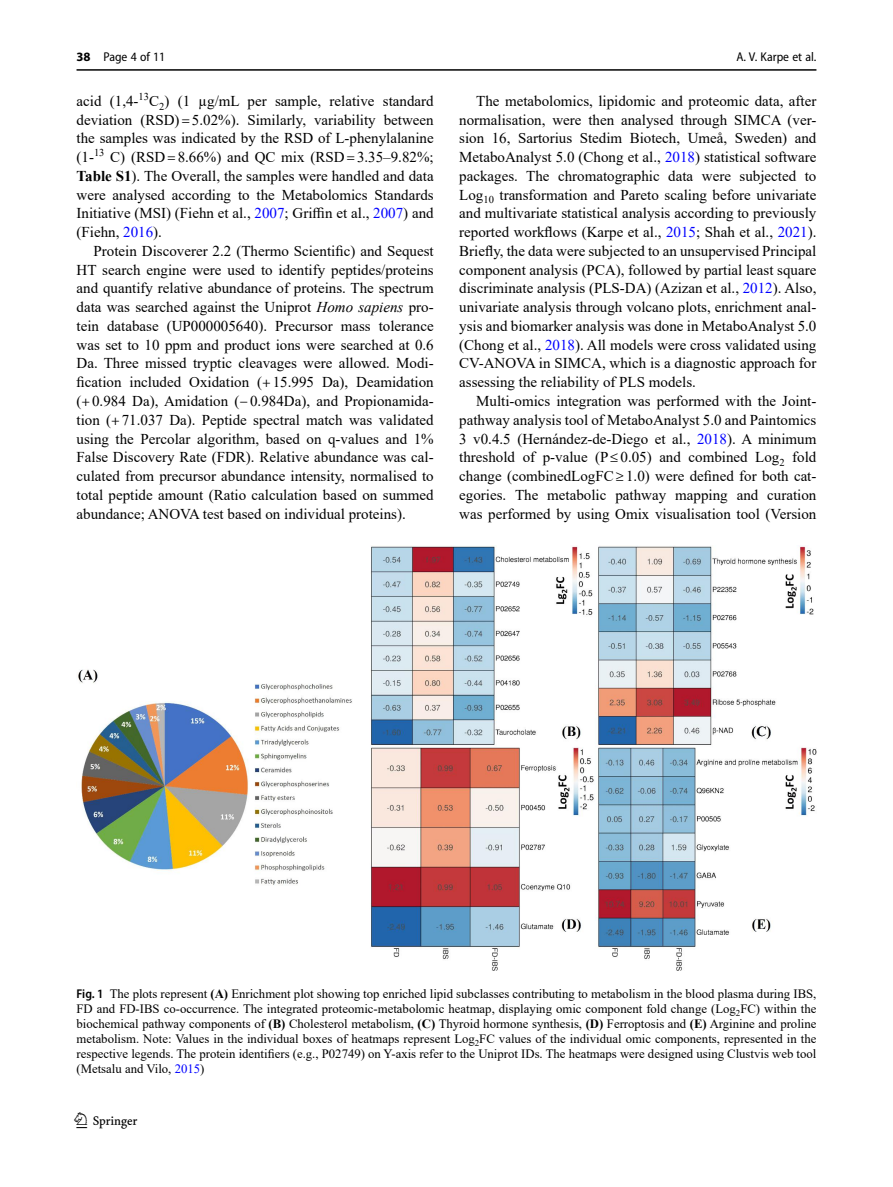
<style>
.page{position:relative;width:893px;height:1187px;background:#fff}
.page>*{position:absolute;margin:0;border:0;box-sizing:border-box;transform-origin:0 0}
.t1{font:22.5px "Springnew";color:#000}
.Body_Text_Indent{font:15px/18.8px "Times New Roman";color:#000;text-align:justify}
.Body_Text{font:15px/18.8px "Times New Roman";color:#000;text-align:justify}
.Figure_Caption{font:12.75px/15px "Times New Roman";color:#000;text-align:justify}
.t2{font:semi-condensed 12.75px "Myriad Pro";color:#000}
.s1{font-weight:700;font-stretch:normal}
.s2{font-family:"Minion Pro"}
.s3{font-weight:700}
.s4{color:#00f}
.s5{font-family:"Times New Roman PSMT2"}
.s6{font-style:italic}
.s7{font-family:"Myriad Pro";font-weight:600;font-stretch:semi-condensed}
</style>
<div class="page">
<hr style="left:77px;top:69px;width:739px;height:2px;background:#000">
<img style="left:78px;top:545px;width:739px;height:425px">
<p class="t2" style="left:77px;top:49px;width:90px"><span class="s1">38</span> Page 4 of 11</p>
<p class="Body_Text" style="left:77px;top:91px;width:359px">acid (1,4-<sup>13</sup>C<sub>2</sub>) (1 µg/mL per sample, relative standard deviation (RSD)<span class="s2">=</span>5.02%). Similarly, variability between the samples was indicated by the RSD of L-phenylalanine (1-<sup>13</sup> C) (RSD<span class="s2">=</span>8.66%) and QC mix (RSD<span class="s2">=</span>3.35–9.82%; <span class="s3">Table S1</span>). The Overall, the samples were handled and data were analysed according to the Metabolomics Standards Initiative (MSI) (Fiehn et al., <span class="s4">2007</span>; Griffin et al., <span class="s4">2007</span>) and (Fiehn, <span class="s4">2016</span>).</p>
<p class="Body_Text_Indent" style="left:77px;top:241px;width:359px;text-indent:17px">Protein Discoverer 2.2 (Thermo Scientific) and Sequest HT search engine were used to identify peptides/proteins and quantify relative abundance of proteins. The spectrum <span class="s5">data was searched against the Uniprot</span> <span class="s6">Homo sapiens</span> <span class="s5">pro&shy;</span>tein database (UP000005640). Precursor mass tolerance was set to 10 ppm and product ions were searched at 0.6<br>Da. Three missed tryptic cleavages were allowed. Modi&shy;fication included Oxidation (<span class="s2">+</span>15.995 Da), Deamidation (<span class="s2">+</span>0.984 Da), Amidation (<span class="s2">−</span>0.984Da), and Propionamida&shy;tion (<span class="s2">+</span>71.037 Da). Peptide spectral match was validated using the Percolar algorithm, based on q-values and 1% False Discovery Rate (FDR). Relative abundance was cal&shy;culated from precursor abundance intensity, normalised to total peptide amount (Ratio calculation based on summed abundance; ANOVA test based on individual proteins).</p>
<p class="t2" style="left:736px;top:49px;width:82px">A. V. Karpe et al.</p>
<p class="Body_Text_Indent" style="left:459px;top:91px;width:359px;text-indent:17px">The metabolomics, lipidomic and proteomic data, after normalisation, were then analysed through SIMCA (ver&shy;sion 16, Sartorius Stedim Biotech, Umeå, Sweden) and MetaboAnalyst 5.0 (Chong et al., <span class="s4">2018</span>) statistical software packages. The chromatographic data were subjected to Log<sub>10</sub> transformation and Pareto scaling before univariate and multivariate statistical analysis according to previously reported workflows (Karpe et al., <span class="s4">2015</span>; Shah et al., <span class="s4">2021</span>).<br>Briefly, the data were subjected to an unsupervised Principal component analysis (PCA), followed by partial least square discriminate analysis (PLS-DA) (Azizan et al., <span class="s4">2012</span>). Also, univariate analysis through volcano plots, enrichment anal&shy;ysis and biomarker analysis was done in MetaboAnalyst 5.0 (Chong et al., <span class="s4">2018</span>). All models were cross validated using CV-ANOVA in SIMCA, which is a diagnostic approach for assessing the reliability of PLS models.</p>
<p class="Body_Text_Indent" style="left:459px;top:391px;width:359px;text-indent:17px">Multi-omics integration was performed with the Joint&shy;pathway analysis tool of MetaboAnalyst 5.0 and Paintomics 3 v0.4.5 (Hernández-de-Diego et al., <span class="s4">2018</span>). A minimum threshold of p-value (P<span class="s2">≤</span>0.05) and combined Log<sub>2</sub> fold change (combinedLogFC<span class="s2">≥</span>1.0) were defined for both cat&shy;<span class="s5">egories. The metabolic pathway mapping and curation </span>was performed by using Omix visualisation tool (Version</p>
<p class="Figure_Caption" style="left:77px;top:985px;width:741px"><span class="s7">Fig. 1</span> <span class="s5">The plots represent</span> <span class="s3">(A)</span> Enrichment plot showing top enriched lipid subclasses contributing to metabolism in the blood plasma during IBS, FD and FD-IBS co-occurrence. The integrated proteomic-metabolomic heatmap, displaying omic component fold change (Log<sub>2</sub>FC) within the biochemical pathway components of <span class="s3">(B)</span> Cholesterol metabolism, <span class="s3">(C)</span> Thyroid hormone synthesis, <span class="s3">(D)</span> <span class="s5">Ferroptosis and</span> <span class="s3">(E)</span> Arginine and proline metabolism. Note: Values in the individual boxes of heatmaps represent Log<sub>2</sub>FC values of the individual omic components, represented in the respective legends. The protein identifiers (e.g., P02749) on Y-axis refer to the Uniprot IDs. The heatmaps were designed using Clustvis web tool (Metsalu and Vilo, <span class="s4">2015</span>)</p>
<h1 class="t1" style="left:77px;top:1107px;width:63px">1 3</h1>
</div>
